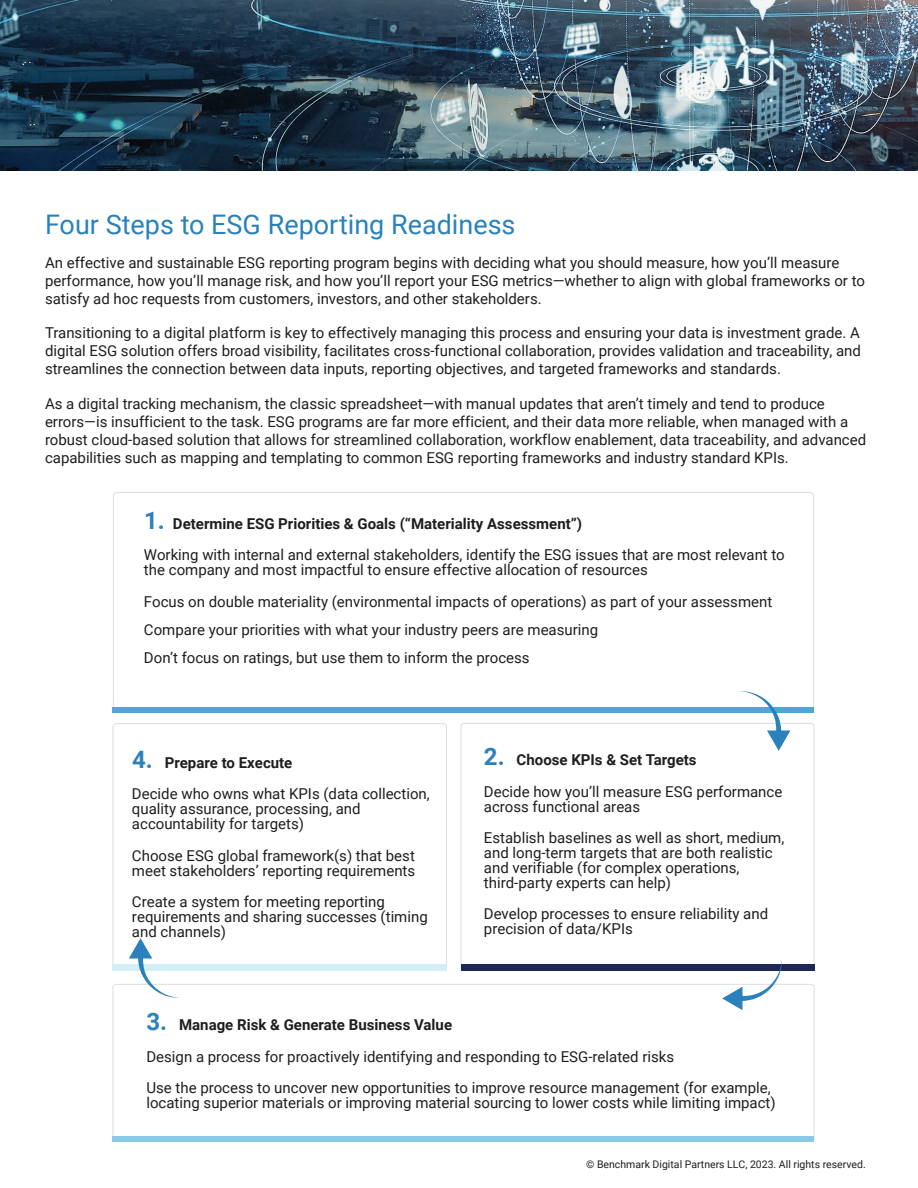
<style>
.page{position:relative;width:918px;height:1188px;background:#fff}
.page>*{position:absolute;margin:0;border:0;box-sizing:border-box;transform-origin:0 0}
.t1{font:27px "Roboto";color:#2b81bb}
.t2{font:15px/18px "Roboto";color:#211d1e}
.t3{font:10.5px "Roboto";color:#211d1e}
.s1{font-weight:700;font-size:24px;color:#2b81bb}
.s2{font-weight:700}
</style>
<div class="page">
<svg style="left:113px;top:492px;width:701px;height:221px"></svg>
<div style="left:112px;top:707px;width:702px;height:5px;background:#4fa6d8"></div>
<svg style="left:112px;top:984px;width:703px;height:158px"></svg>
<div style="left:112px;top:1136px;width:702px;height:5px;background:#89cae8"></div>
<svg style="left:112px;top:723px;width:335px;height:248px"></svg>
<div style="left:113px;top:964px;width:334px;height:6px;background:#d4eef8"></div>
<svg style="left:460px;top:723px;width:355px;height:247px"></svg>
<div style="left:461px;top:964px;width:353px;height:6px;background:#1f2756"></div>
<svg style="left:739px;top:691px;width:51px;height:60px"></svg>
<svg style="left:722px;top:959px;width:60px;height:51px"></svg>
<svg style="left:129px;top:938px;width:51px;height:60px"></svg>
<img style="left:0;top:0;width:918px;height:171px">
<h1 class="t1" style="left:45px;top:205px;width:472px">Four Steps to ESG Reporting Readiness</h1>
<p class="t2" style="left:45px;top:253px;width:821px">An effective and sustainable ESG reporting program begins with deciding what you should measure, how you’ll measure performance, how you’ll manage risk, and how you’ll report your ESG metrics—whether to align with global frameworks or to satisfy ad hoc requests from customers, investors, and other stakeholders.</p>
<p class="t2" style="left:45px;top:323px;width:818px;text-align:justify">Transitioning to a digital platform is key to effectively managing this process and ensuring your data is investment grade. A digital ESG solution offers broad visibility, facilitates cross-functional collaboration, provides validation and traceability, and streamlines the connection between data inputs, reporting objectives, and targeted frameworks and standards.</p>
<p class="t2" style="left:45px;top:394px;width:823px">As a digital tracking mechanism, the classic spreadsheet—with manual updates that aren’t timely and tend to produce errors—is insufficient to the task. ESG programs are far more efficient, and their data more reliable, when managed with a robust cloud-based solution that allows for streamlined collaboration, workflow enablement, data traceability, and advanced capabilities such as mapping and templating to common ESG reporting frameworks and industry standard KPIs.</p>
<p class="t2" style="left:144px;top:508px;width:642px;line-height:31.3px"><span class="s1">1.</span> <span class="s2">Determine ESG Priorities &amp; Goals (“Materiality Assessment”)<br></span>Working with internal and external stakeholders, identify the ESG issues that are most relevant to</p>
<p class="t2" style="left:144px;top:554px;width:630px;line-height:31.3px">the company and most impactful to ensure effective allocation of resources<br>Focus on double materiality (environmental impacts of operations) as part of your assessment</p>
<p class="t2" style="left:144px;top:615px;width:456px;line-height:28.3px">Compare your priorities with what your industry peers are measuring<br>Don’t focus on ratings, but use them to inform the process</p>
<p class="t2" style="left:132px;top:746px;width:299px;line-height:31.3px"><span class="s1">4.</span> <span class="s2">Prepare to Execute<br></span>Decide who owns what KPIs (data collection,</p>
<p class="t2" style="left:132px;top:801px;width:230px;line-height:15px">quality assurance, processing, and accountability for targets)</p>
<p class="t2" style="left:132px;top:847px;width:285px;line-height:15px">Choose ESG global framework(s) that best meet stakeholders’ reporting requirements</p>
<p class="t2" style="left:132px;top:894px;width:297px;line-height:15px">Create a system for meeting reporting requirements and sharing successes (timing and channels)</p>
<p class="t2" style="left:484px;top:744px;width:300px;line-height:31.3px"><span class="s1">2.</span> <span class="s2">Choose KPIs &amp; Set Targets<br></span>Decide how you’ll measure ESG performance</p>
<p class="t2" style="left:484px;top:790px;width:302px;line-height:31.3px">across functional areas<br>Establish baselines as well as short, medium,</p>
<p class="t2" style="left:484px;top:845px;width:290px;line-height:15px">and long-term targets that are both realistic and verifiable (for complex operations, third-party experts can help)</p>
<p class="t2" style="left:484px;top:906px;width:286px;line-height:15px">Develop processes to ensure reliability and precision of data/KPIs</p>
<p class="t2" style="left:146px;top:1009px;width:626px;line-height:31.3px"><span class="s1">3.</span> <span class="s2">Manage Risk &amp; Generate Business Value<br></span>Design a process for proactively identifying and responding to ESG-related risks<br>Use the process to uncover new opportunities to improve resource management (for example,</p>
<p class="t2" style="left:146px;top:1093px;width:631px">locating superior materials or improving material sourcing to lower costs while limiting impact)</p>
<p class="t3" style="left:586px;top:1157px;width:281px">© Benchmark Digital Partners LLC, 2023. All rights reserved.</p>
</div>
